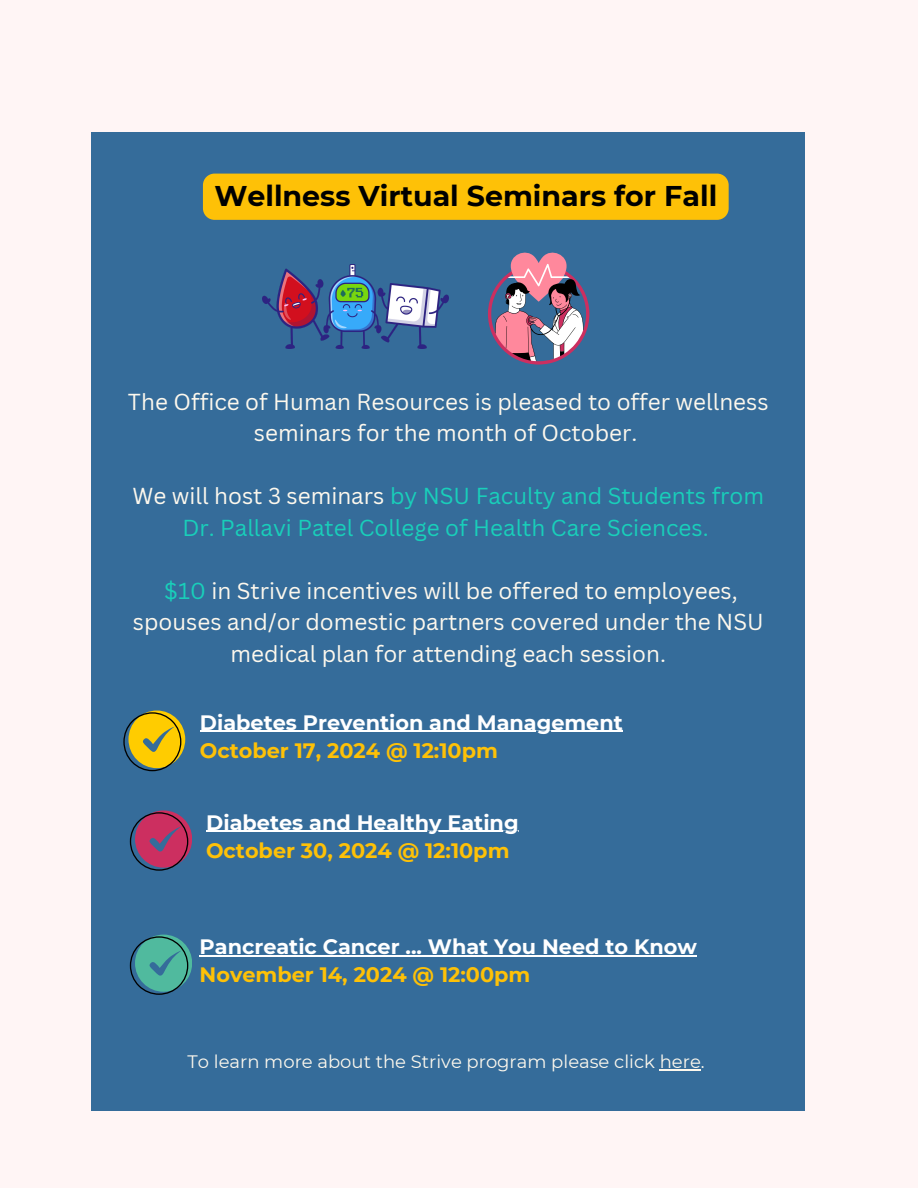
<style>
.page{position:relative;width:918px;height:1188px;background:#fff5f5}
.page>*{position:absolute;margin:0;border:0;box-sizing:border-box;transform-origin:0 0}
.t1{font:700 28.5px "Montserrat";color:#000}
.t2{font:22.5px/31.5px "Canva Sans";color:#fdf8ed;text-align:center}
.t3{font:22.5px/31.5px "Canva Sans";color:#19cfba;text-align:center}
.t4{font:700 20.85px/28.2px "Montserrat";color:#fff}
.t5{font:18px "Montserrat";color:#fdf8ed}
.s1{color:#fdf8ed}
.s2{color:#19cfba}
.s3{color:#fec107}
</style>
<div class="page">
<div style="left:92px;top:132px;width:713px;height:978px;background:#356c9a"></div>
<img style="left:263px;top:264px;width:185px;height:84px">
<svg style="left:488px;top:252px;width:101px;height:113px"></svg>
<svg style="left:123px;top:711px;width:62px;height:60px"></svg>
<svg style="left:130px;top:810px;width:62px;height:61px"></svg>
<svg style="left:130px;top:935px;width:62px;height:60px"></svg>
<div style="left:203px;top:174px;width:526px;height:46px;background:#fec107"></div>
<hr style="left:200px;top:731px;width:423px;height:1px;background:#fff">
<hr style="left:206px;top:831px;width:313px;height:1px;background:#fff">
<hr style="left:660px;top:1069px;width:41px;height:1px;background:#fdf8ed">
<hr style="left:200px;top:955px;width:497px;height:1px;background:#fff">
<h3 class="t1" style="left:214px;top:179px;width:504px">Wellness Virtual Seminars for Fall</h3>
<p class="t2" style="left:128px;top:385px;width:642px">The Office of Human Resources is pleased to offer wellness seminars for the month of October.</p>
<p class="t3" style="left:133px;top:480px;width:633px"><span class="s1">We will host 3 seminars</span> by NSU Faculty and Students from<br>Dr. Pallavi Patel College of Health Care Sciences.</p>
<h3 class="t2" style="left:133px;top:574px;width:632px"><span class="s2">$10</span> in Strive incentives will be offered to employees, spouses and/or domestic partners covered under the NSU medical plan for attending each session.</h3>
<h3 class="t4" style="left:200px;top:708px;width:425px">Diabetes Prevention and Management<br><span class="s3">October 17, 2024 @ 12:10pm</span></h3>
<p class="t4" style="left:206px;top:808px;width:314px">Diabetes and Healthy Eating<br><span class="s3">October 30, 2024 @ 12:10pm</span></p>
<p class="t4" style="left:200px;top:932px;width:499px">Pancreatic Cancer ... What You Need to Know<br><span class="s3">November 14, 2024 @ 12:00pm</span></p>
<h2 class="t5" style="left:188px;top:1051px;width:519px">To learn more about the Strive program please click here.</h2>
</div>
